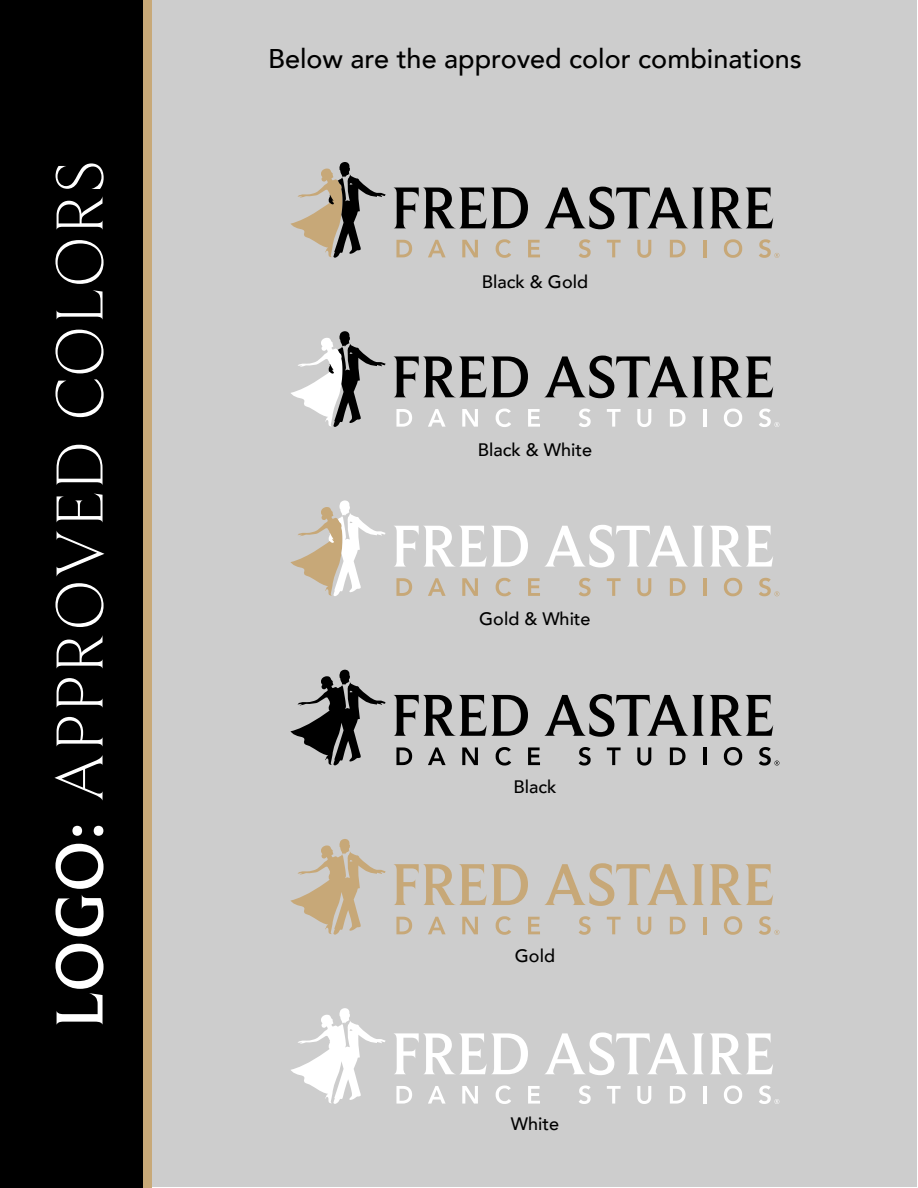
<style>
.page{position:relative;width:918px;height:1188px;background:#fff}
.page>*{position:absolute;margin:0;border:0;box-sizing:border-box;transform-origin:0 0}
.t1{font:300 69px "Beaufort";letter-spacing:.025em;color:#fff}
.t2{font:500 27px "Avenir";color:#000}
.t3{font:500 18px "Avenir";color:#000}
.s1{font-weight:500}
</style>
<div class="page">
<div style="left:153px;top:1px;width:764px;height:1186px;background:#cdcdcd"></div>
<div style="left:0;top:0;width:144px;height:1188px;background:#000"></div>
<div style="left:144px;top:0;width:8px;height:1188px;background:#c8a978"></div>
<svg style="left:291px;top:162px;width:95px;height:96px"></svg>
<svg style="left:396px;top:240px;width:16px;height:17px"></svg>
<svg style="left:428px;top:240px;width:18px;height:17px"></svg>
<svg style="left:462px;top:240px;width:16px;height:17px"></svg>
<svg style="left:496px;top:239px;width:15px;height:19px"></svg>
<svg style="left:528px;top:240px;width:12px;height:17px"></svg>
<svg style="left:579px;top:239px;width:12px;height:19px"></svg>
<svg style="left:607px;top:240px;width:14px;height:17px"></svg>
<svg style="left:637px;top:240px;width:14px;height:18px"></svg>
<svg style="left:670px;top:240px;width:16px;height:17px"></svg>
<hr style="left:703px;top:240px;width:3px;height:17px;background:#c7a878">
<svg style="left:724px;top:239px;width:18px;height:19px"></svg>
<svg style="left:759px;top:239px;width:20px;height:19px"></svg>
<svg style="left:394px;top:188px;width:134px;height:40px"></svg>
<svg style="left:544px;top:187px;width:229px;height:42px"></svg>
<svg style="left:291px;top:331px;width:95px;height:96px"></svg>
<svg style="left:396px;top:409px;width:16px;height:18px"></svg>
<svg style="left:428px;top:409px;width:18px;height:18px"></svg>
<svg style="left:462px;top:409px;width:16px;height:18px"></svg>
<svg style="left:496px;top:409px;width:15px;height:18px"></svg>
<svg style="left:528px;top:409px;width:12px;height:18px"></svg>
<svg style="left:579px;top:409px;width:12px;height:18px"></svg>
<svg style="left:607px;top:409px;width:14px;height:18px"></svg>
<svg style="left:637px;top:409px;width:14px;height:18px"></svg>
<svg style="left:670px;top:409px;width:16px;height:18px"></svg>
<hr style="left:703px;top:409px;width:3px;height:18px;background:#fff">
<svg style="left:724px;top:409px;width:18px;height:18px"></svg>
<svg style="left:759px;top:409px;width:20px;height:18px"></svg>
<svg style="left:393px;top:356px;width:135px;height:41px"></svg>
<svg style="left:544px;top:356px;width:229px;height:42px"></svg>
<svg style="left:291px;top:670px;width:95px;height:96px"></svg>
<svg style="left:396px;top:747px;width:16px;height:18px"></svg>
<svg style="left:428px;top:747px;width:18px;height:18px"></svg>
<svg style="left:462px;top:747px;width:16px;height:18px"></svg>
<svg style="left:496px;top:747px;width:15px;height:19px"></svg>
<svg style="left:528px;top:747px;width:12px;height:18px"></svg>
<svg style="left:579px;top:747px;width:12px;height:19px"></svg>
<svg style="left:607px;top:747px;width:14px;height:18px"></svg>
<svg style="left:637px;top:747px;width:14px;height:19px"></svg>
<svg style="left:670px;top:747px;width:16px;height:18px"></svg>
<hr style="left:703px;top:747px;width:3px;height:18px;background:#000">
<svg style="left:724px;top:747px;width:18px;height:19px"></svg>
<svg style="left:759px;top:747px;width:20px;height:19px"></svg>
<svg style="left:394px;top:695px;width:134px;height:41px"></svg>
<svg style="left:544px;top:694px;width:229px;height:43px"></svg>
<svg style="left:291px;top:839px;width:95px;height:96px"></svg>
<svg style="left:396px;top:917px;width:16px;height:17px"></svg>
<svg style="left:428px;top:917px;width:18px;height:17px"></svg>
<svg style="left:462px;top:917px;width:16px;height:17px"></svg>
<svg style="left:496px;top:916px;width:15px;height:19px"></svg>
<svg style="left:528px;top:917px;width:12px;height:17px"></svg>
<svg style="left:579px;top:916px;width:12px;height:19px"></svg>
<svg style="left:607px;top:917px;width:14px;height:17px"></svg>
<svg style="left:637px;top:917px;width:14px;height:18px"></svg>
<svg style="left:670px;top:917px;width:16px;height:17px"></svg>
<hr style="left:703px;top:917px;width:3px;height:17px;background:#c7a878">
<svg style="left:724px;top:916px;width:18px;height:19px"></svg>
<svg style="left:759px;top:916px;width:20px;height:19px"></svg>
<svg style="left:394px;top:864px;width:134px;height:41px"></svg>
<svg style="left:544px;top:863px;width:229px;height:43px"></svg>
<svg style="left:291px;top:500px;width:95px;height:96px"></svg>
<svg style="left:396px;top:578px;width:16px;height:18px"></svg>
<svg style="left:428px;top:578px;width:18px;height:18px"></svg>
<svg style="left:462px;top:578px;width:16px;height:18px"></svg>
<svg style="left:496px;top:578px;width:15px;height:18px"></svg>
<svg style="left:528px;top:578px;width:12px;height:18px"></svg>
<svg style="left:579px;top:578px;width:12px;height:18px"></svg>
<svg style="left:607px;top:578px;width:14px;height:18px"></svg>
<svg style="left:637px;top:578px;width:14px;height:18px"></svg>
<svg style="left:670px;top:578px;width:16px;height:18px"></svg>
<hr style="left:703px;top:578px;width:3px;height:18px;background:#c7a878">
<svg style="left:724px;top:578px;width:18px;height:18px"></svg>
<svg style="left:759px;top:578px;width:20px;height:18px"></svg>
<svg style="left:394px;top:526px;width:134px;height:41px"></svg>
<svg style="left:545px;top:525px;width:228px;height:42px"></svg>
<svg style="left:291px;top:1008px;width:95px;height:96px"></svg>
<svg style="left:396px;top:1086px;width:16px;height:18px"></svg>
<svg style="left:428px;top:1086px;width:18px;height:18px"></svg>
<svg style="left:462px;top:1086px;width:16px;height:18px"></svg>
<svg style="left:496px;top:1086px;width:15px;height:18px"></svg>
<svg style="left:528px;top:1086px;width:12px;height:18px"></svg>
<svg style="left:579px;top:1086px;width:12px;height:18px"></svg>
<svg style="left:607px;top:1086px;width:14px;height:18px"></svg>
<svg style="left:637px;top:1086px;width:14px;height:18px"></svg>
<svg style="left:670px;top:1086px;width:16px;height:18px"></svg>
<hr style="left:703px;top:1086px;width:3px;height:18px;background:#fff">
<svg style="left:724px;top:1085px;width:18px;height:19px"></svg>
<svg style="left:759px;top:1086px;width:20px;height:18px"></svg>
<svg style="left:394px;top:1033px;width:134px;height:41px"></svg>
<svg style="left:545px;top:1032px;width:228px;height:43px"></svg>
<h1 class="t1" style="left:38px;top:1028px;width:869px;rotate:-90deg"><span class="s1">LOGO:</span> APPROVED COLORS</h1>
<h2 class="t2" style="left:268px;top:47px;width:535px">Below are the approved color combinations</h2>
<p class="t3" style="left:482px;top:274px;width:108px">Black &amp; Gold</p>
<p class="t3" style="left:478px;top:443px;width:116px">Black &amp; White</p>
<p class="t3" style="left:479px;top:611px;width:113px">Gold &amp; White</p>
<p class="t3" style="left:513px;top:780px;width:45px">Black</p>
<p class="t3" style="left:515px;top:948px;width:42px">Gold</p>
<p class="t3" style="left:511px;top:1117px;width:50px">White</p>
</div>
